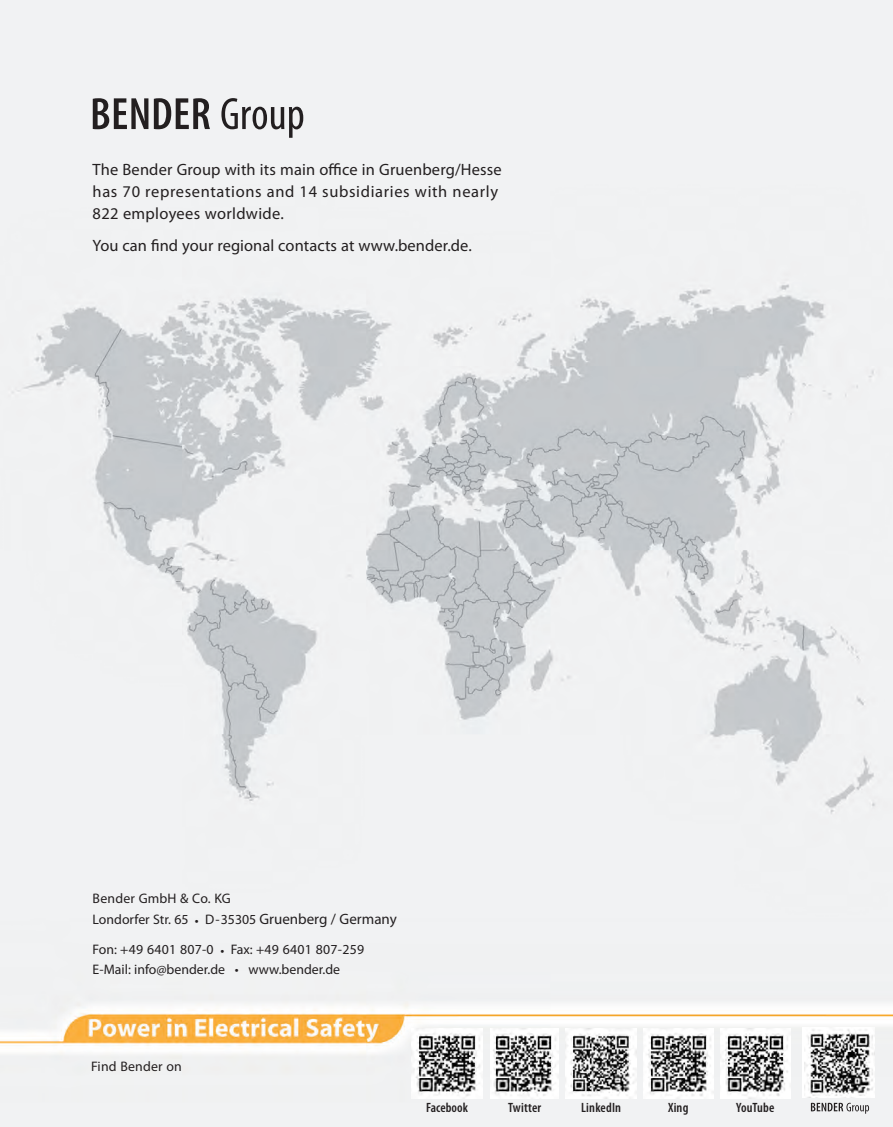
<style>
.page{position:relative;width:893px;height:1127px;background:#fff}
.page>*{position:absolute;margin:0;border:0;box-sizing:border-box;transform-origin:0 0}
.t1{font:16.5px/21.9px "Myriad Pro";letter-spacing:.01em;color:#231f20}
.t2{font:13.8px/21px "Myriad Pro";color:#231f20}
.t3{font:600 condensed 13.5px "Myriad Pro";letter-spacing:.015em;color:#231f20}
.s1{font-size:15px}
</style>
<div class="page">
<img style="left:0;top:0;width:893px;height:1127px">
<svg style="left:93px;top:98px;width:210px;height:40px"></svg>
<svg style="left:811px;top:1103px;width:58px;height:11px"></svg>
<svg style="left:803px;top:1027px;width:72px;height:71px"></svg>
<img style="left:805px;top:1028px;width:70px;height:70px">
<img style="left:412px;top:1028px;width:70px;height:70px">
<img style="left:566px;top:1028px;width:70px;height:70px">
<img style="left:490px;top:1028px;width:68px;height:70px">
<img style="left:643px;top:1028px;width:70px;height:70px">
<img style="left:720px;top:1028px;width:70px;height:70px">
<p class="t1" style="left:93px;top:159px;width:411px">The Bender Group with its main office in Gruenberg/Hesse has 70 representations and 14 subsidiaries with nearly<br>822 employees worldwide.</p>
<p class="t1" style="left:93px;top:235px;width:381px">You can find your regional contacts at www.bender.de.</p>
<p class="t2" style="left:93px;top:888px;width:306px">Bender GmbH &amp; Co. KG<br>Londorfer Str. 65 • D-35305 <span class="s1">Gruenberg / Germany</span></p>
<p class="t2" style="left:93px;top:940px;width:273px;line-height:19.4px">Fon: +49 6401 807-0 • Fax: +49 6401 807-259<br>E-Mail: info@bender.de • www.bender.de</p>
<p class="t2" style="left:91px;top:1056px;width:92px">Find Bender on</p>
<p class="t3" style="left:426px;top:1099px;width:43px">Facebook</p>
<p class="t3" style="left:508px;top:1099px;width:35px">Twitter</p>
<p class="t3" style="left:581px;top:1099px;width:41px">LinkedIn</p>
<p class="t3" style="left:668px;top:1099px;width:22px">Xing</p>
<p class="t3" style="left:736px;top:1099px;width:40px">YouTube</p>
</div>
